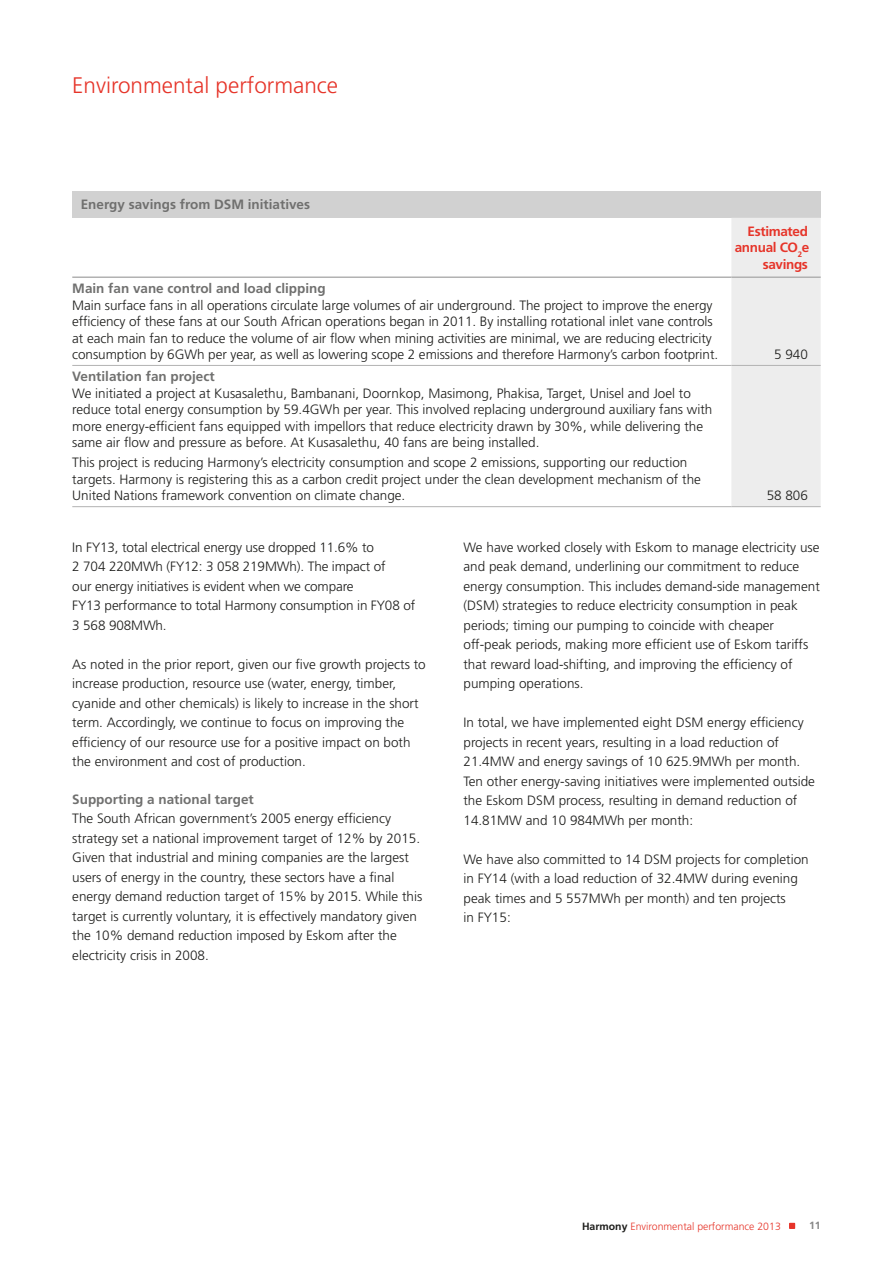
<style>
.page{position:relative;width:893px;height:1263px;background:#fff}
.page>*{position:absolute;margin:0;border:0;box-sizing:border-box;transform-origin:0 0}
.t1{font:300 22.5px "Frutiger LT Std";color:#e63429}
.t2{font:300 13.5px/19.5px "Frutiger LT Std";color:#1d1d1b}
.t3{font:700 13.5px "Frutiger LT Std";color:#70706f}
.t4{font:700 13.5px/16.5px "Frutiger LT Std";letter-spacing:-.025em;color:#e63429;text-align:right}
.t5{font:300 10.5px "Frutiger LT Std";color:#e63429}
.t6{font:700 10.5px "Frutiger LT Std";color:#878787}
.s1{font-weight:700;color:#1d1d1b}
</style>
<div class="page">
<svg style="left:789px;top:1223px;width:6px;height:6px"></svg>
<div style="left:72px;top:191px;width:749px;height:27px;background:#d1d1d1"></div>
<div style="left:731px;top:218px;width:90px;height:288px;background:#ededed"></div>
<hr style="left:731px;top:276px;width:90px;height:2px;background:#b2b2b2">
<hr style="left:72px;top:276px;width:659px;height:2px;background:#b2b2b2">
<hr style="left:72px;top:365px;width:659px;height:1px;background:#b2b2b2">
<hr style="left:731px;top:365px;width:90px;height:1px;background:#b2b2b2">
<hr style="left:72px;top:506px;width:659px;height:1px;background:#b2b2b2">
<hr style="left:731px;top:506px;width:90px;height:1px;background:#b2b2b2">
<h1 class="t1" style="left:72px;top:73px;width:267px">Environmental performance</h1>
<p class="t3" style="left:81px;top:197px;width:231px">Energy savings from DSM initiatives</p>
<p class="t3" style="left:72px;top:280px;width:255px">Main fan vane control and load clipping</p>
<p class="t2" style="left:72px;top:297px;width:647px;line-height:16.5px">Main surface fans in all operations circulate large volumes of air underground. The project to improve the energy efficiency of these fans at our South African operations began in 2011. By installing rotational inlet vane controls at each main fan to reduce the volume of air flow when mining activities are minimal, we are reducing electricity consumption by 6GWh per year, as well as lowering scope 2 emissions and therefore Harmony’s carbon footprint.</p>
<p class="t3" style="left:72px;top:369px;width:144px">Ventilation fan project</p>
<p class="t2" style="left:72px;top:385px;width:642px;line-height:16.5px">We initiated a project at Kusasalethu, Bambanani, Doornkop, Masimong, Phakisa, Target, Unisel and Joel to reduce total energy consumption by 59.4GWh per year. This involved replacing underground auxiliary fans with more energy-efficient fans equipped with impellors that reduce electricity drawn by 30%, while delivering the same air flow and pressure as before. At Kusasalethu, 40 fans are being installed.</p>
<p class="t2" style="left:72px;top:454px;width:630px;line-height:16.5px">This project is reducing Harmony’s electricity consumption and scope 2 emissions, supporting our reduction targets. Harmony is registering this as a carbon credit project under the clean development mechanism of the<br>United Nations framework convention on climate change.</p>
<p class="t4" style="left:735px;top:223px;width:76px">Estimated annual CO<sub>2</sub>e savings</p>
<p class="t2" style="left:774px;top:345px;width:35px">5 940</p>
<p class="t2" style="left:767px;top:486px;width:43px">58 806</p>
<p class="t2" style="left:72px;top:538px;width:344px">In FY13, total electrical energy use dropped 11.6% to<br>2 704 220MWh (FY12: 3 058 219MWh). The impact of<br>our energy initiatives is evident when we compare<br>FY13 performance to total Harmony consumption in FY08 of 3 568 908MWh.</p>
<p class="t2" style="left:72px;top:655px;width:355px">As noted in the prior report, given our five growth projects to increase production, resource use (water, energy, timber, cyanide and other chemicals) is likely to increase in the short term. Accordingly, we continue to focus on improving the efficiency of our resource use for a positive impact on both the environment and cost of production.</p>
<p class="t3" style="left:72px;top:791px;width:183px">Supporting a national target</p>
<p class="t2" style="left:72px;top:809px;width:352px">The South African government’s 2005 energy efficiency strategy set a national improvement target of 12% by 2015.<br>Given that industrial and mining companies are the largest users of energy in the country, these sectors have a final energy demand reduction target of 15% by 2015. While this target is currently voluntary, it is effectively mandatory given the 10% demand reduction imposed by Eskom after the electricity crisis in 2008.</p>
<p class="t2" style="left:463px;top:538px;width:358px">We have worked closely with Eskom to manage electricity use and peak demand, underlining our commitment to reduce energy consumption. This includes demand-side management (DSM) strategies to reduce electricity consumption in peak periods; timing our pumping to coincide with cheaper off-peak periods, making more efficient use of Eskom tariffs that reward load-shifting, and improving the efficiency of pumping operations.</p>
<p class="t2" style="left:463px;top:713px;width:353px">In total, we have implemented eight DSM energy efficiency projects in recent years, resulting in a load reduction of 21.4MW and energy savings of 10 625.9MWh per month.<br>Ten other energy-saving initiatives were implemented outside the Eskom DSM process, resulting in demand reduction of 14.81MW and 10 984MWh per month:</p>
<p class="t2" style="left:463px;top:849px;width:347px">We have also committed to 14 DSM projects for completion in FY14 (with a load reduction of 32.4MW during evening peak times and 5 557MWh per month) and ten projects<br>in FY15:</p>
<p class="t5" style="left:582px;top:1221px;width:200px"><span class="s1">Harmony</span> Environmental performance 2013</p>
<p class="t6" style="left:809px;top:1219px;width:13px">11</p>
</div>
